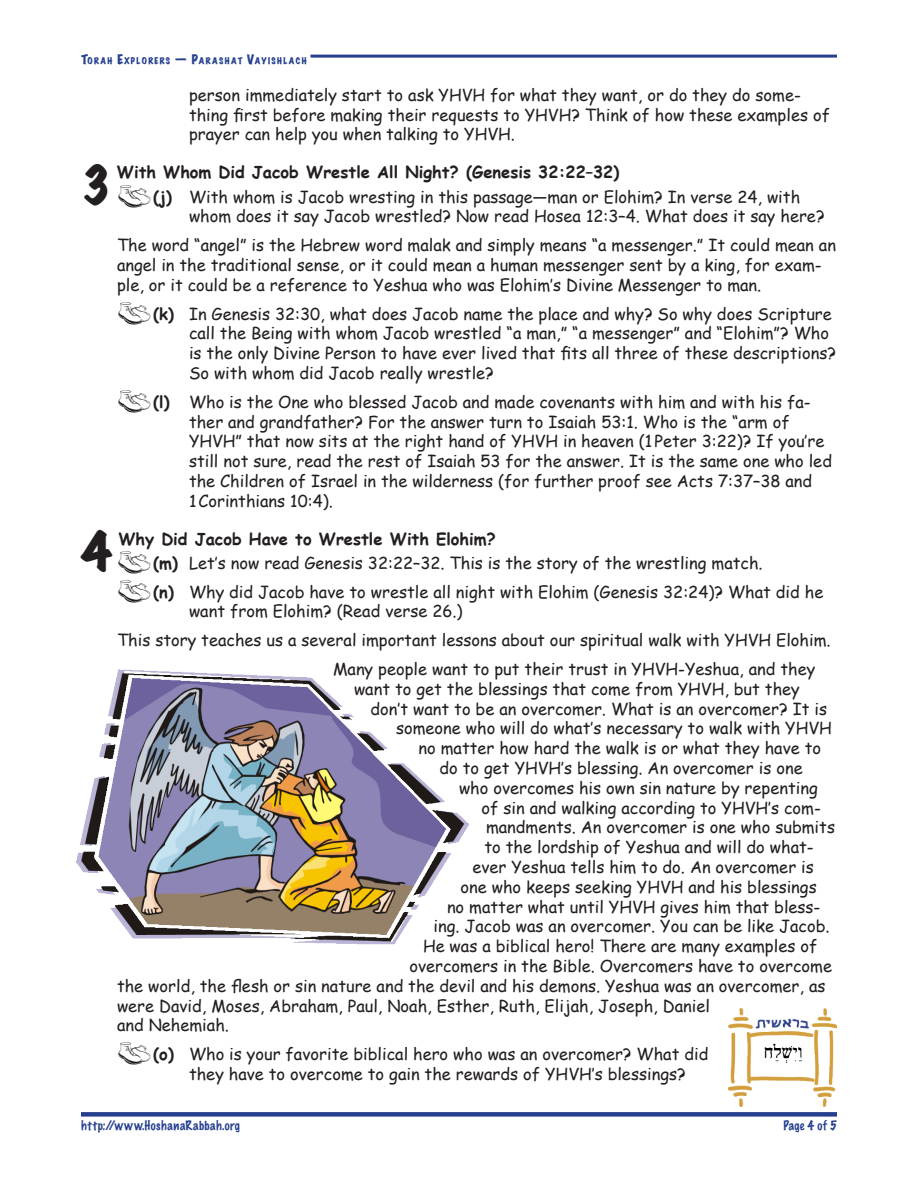
<style>
.page{position:relative;width:918px;height:1188px;background:#fff}
.page>*{position:absolute;margin:0;border:0;box-sizing:border-box;transform-origin:0 0}
.TE___hanging_indent{font:expanded 46.5px "Marker Felt";color:#231f20}
.TE_Lists_BOOT_dbat{font:16.5px/19.8px "Comic Sans MS";color:#231f20}
.TE_indent_left_2p{font:16.5px/19.8px "Comic Sans MS";color:#231f20}
.TE___hanging_indent-2{font:700 16.5px "Comic Sans MS";color:#231f20}
.t1{font:100 12px "Marker Felt";letter-spacing:.045em;color:#253f8e}
.t2{font:expanded 8.4px "Marker Felt";letter-spacing:.16em;color:#253f8e}
.s1{font-size:12px}
.s2{font-family:"Outfitters";font-size:22.5px}
.s3{font-weight:700}
</style>
<div class="page">
<div style="left:81px;top:1112px;width:756px;height:5px;background:#253f8e"></div>
<hr style="left:310px;top:55px;width:527px;height:3px;background:#253f8e">
<img style="left:728px;top:1008px;width:109px;height:99px">
<img style="left:76px;top:669px;width:394px;height:276px">
<p class="t2" style="left:81px;top:54px;width:227px"><span class="s1">T</span>ORAH <span class="s1">E</span>XPLORERS <span class="s1">— P</span>ARASHAT <span class="s1">V</span>AYISHLACH</p>
<p class="TE_Lists_BOOT_dbat" style="left:189px;top:84px;width:643px">person immediately start to ask YHVH for what they want, or do they do some&shy;thing first before making their requests to YHVH? Think of how these examples of prayer can help you when talking to YHVH.</p>
<p class="TE___hanging_indent" style="left:81px;top:150px;width:32px">3</p>
<p class="TE___hanging_indent-2" style="left:117px;top:160px;width:504px">With Whom Did Jacob Wrestle All Night? (Genesis 32:22–32)</p>
<p class="TE_Lists_BOOT_dbat" style="left:189px;top:186px;width:637px;text-indent:-72px"><span class="s2">5</span><span class="s3">(j)</span> With whom is Jacob wresting in this passage—man or Elohim? In verse 24, with whom does it say Jacob wrestled? Now read Hosea 12:3–4. What does it say here?</p>
<p class="TE_indent_left_2p" style="left:117px;top:235px;width:720px">The word “angel” is the Hebrew word malak and simply means “a messenger.” It could mean an angel in the traditional sense, or it could mean a human messenger sent by a king, for exam&shy;ple, or it could be a reference to Yeshua who was Elohim’s Divine Messenger to man.</p>
<p class="TE_Lists_BOOT_dbat" style="left:189px;top:303px;width:649px;text-indent:-72px"><span class="s2">5</span><span class="s3">(k)</span> In Genesis 32:30, what does Jacob name the place and why? So why does Scripture call the Being with whom Jacob wrestled “a man,” “a messenger” and “Elohim”? Who is the only Divine Person to have ever lived that fits all three of these descriptions?<br>So with whom did Jacob really wrestle?</p>
<p class="TE_Lists_BOOT_dbat" style="left:189px;top:391px;width:645px;text-indent:-72px"><span class="s2">5</span><span class="s3">(l)</span> Who is the One who blessed Jacob and made covenants with him and with his fa&shy;ther and grandfather? For the answer turn to Isaiah 53:1. Who is the “arm of YHVH” that now sits at the right hand of YHVH in heaven (1Peter 3:22)? If you’re still not sure, read the rest of Isaiah 53 for the answer. It is the same one who led the Children of Israel in the wilderness (for further proof see Acts 7:37–38 and 1Corinthians 10:4).</p>
<p class="TE___hanging_indent" style="left:81px;top:517px;width:32px">4</p>
<p class="TE___hanging_indent-2" style="left:118px;top:526px;width:379px">Why Did Jacob Have to Wrestle With Elohim?</p>
<p class="TE_Lists_BOOT_dbat" style="left:117px;top:552px;width:647px"><span class="s2">5</span><span class="s3">(m)</span> Let’s now read Genesis 32:22–32. This is the story of the wrestling match.</p>
<p class="TE_Lists_BOOT_dbat" style="left:189px;top:581px;width:636px;text-indent:-72px"><span class="s2">5</span><span class="s3">(n)</span> Why did Jacob have to wrestle all night with Elohim (Genesis 32:24)? What did he want from Elohim? (Read verse 26.)</p>
<p class="TE_indent_left_2p" style="left:117px;top:630px;width:715px">This story teaches us a several important lessons about our spiritual walk with YHVH Elohim.</p>
<p class="TE_indent_left_2p" style="left:333px;top:659px;width:484px">Many people want to put their trust in YHVH-Yeshua, and they</p>
<p class="TE_indent_left_2p" style="left:354px;top:678px;width:447px">want to get the blessings that come from YHVH, but they</p>
<p class="TE_indent_left_2p" style="left:370px;top:698px;width:458px">don’t want to be an overcomer. What is an overcomer? It is</p>
<p class="TE_indent_left_2p" style="left:396px;top:718px;width:437px">someone who will do what’s necessary to walk with YHVH</p>
<p class="TE_indent_left_2p" style="left:418px;top:738px;width:404px">no matter how hard the walk is or what they have to</p>
<p class="TE_indent_left_2p" style="left:440px;top:758px;width:365px">do to get YHVH’s blessing. An overcomer is one</p>
<p class="TE_indent_left_2p" style="left:459px;top:777px;width:360px">who overcomes his own sin nature by repenting</p>
<p class="TE_indent_left_2p" style="left:482px;top:797px;width:341px">of sin and walking according to YHVH’s com-</p>
<p class="TE_indent_left_2p" style="left:486px;top:817px;width:351px">mandments. An overcomer is one who submits</p>
<p class="TE_indent_left_2p" style="left:484px;top:837px;width:331px">to the lordship of Yeshua and will do what-</p>
<p class="TE_indent_left_2p" style="left:472px;top:857px;width:343px">ever Yeshua tells him to do. An overcomer is</p>
<p class="TE_indent_left_2p" style="left:460px;top:876px;width:358px">one who keeps seeking YHVH and his blessings</p>
<p class="TE_indent_left_2p" style="left:447px;top:896px;width:375px">no matter what until YHVH gives him that bless-</p>
<p class="TE_indent_left_2p" style="left:434px;top:916px;width:398px">ing. Jacob was an overcomer. You can be like Jacob.</p>
<p class="TE_indent_left_2p" style="left:423px;top:936px;width:396px">He was a biblical hero! There are many examples of</p>
<p class="TE_indent_left_2p" style="left:410px;top:956px;width:424px">overcomers in the Bible. Overcomers have to overcome</p>
<p class="TE_indent_left_2p" style="left:117px;top:975px;width:710px">the world, the flesh or sin nature and the devil and his demons. Yeshua was an overcomer, as</p>
<p class="TE_indent_left_2p" style="left:117px;top:995px;width:595px">were David, Moses, Abraham, Paul, Noah, Esther, Ruth, Elijah, Joseph, Daniel</p>
<p class="TE_indent_left_2p" style="left:117px;top:1015px;width:114px">and Nehemiah.</p>
<p class="TE_Lists_BOOT_dbat" style="left:189px;top:1044px;width:521px;text-indent:-72px"><span class="s2">5</span><span class="s3">(o)</span> Who is your favorite biblical hero who was an overcomer? What did they have to overcome to gain the rewards of YHVH’s blessings?</p>
<p class="t1" style="left:81px;top:1117px;width:161px">http://www.HoshanaRabbah.org</p>
<p class="t1" style="left:783px;top:1117px;width:55px">Page 4 of 5</p>
</div>
